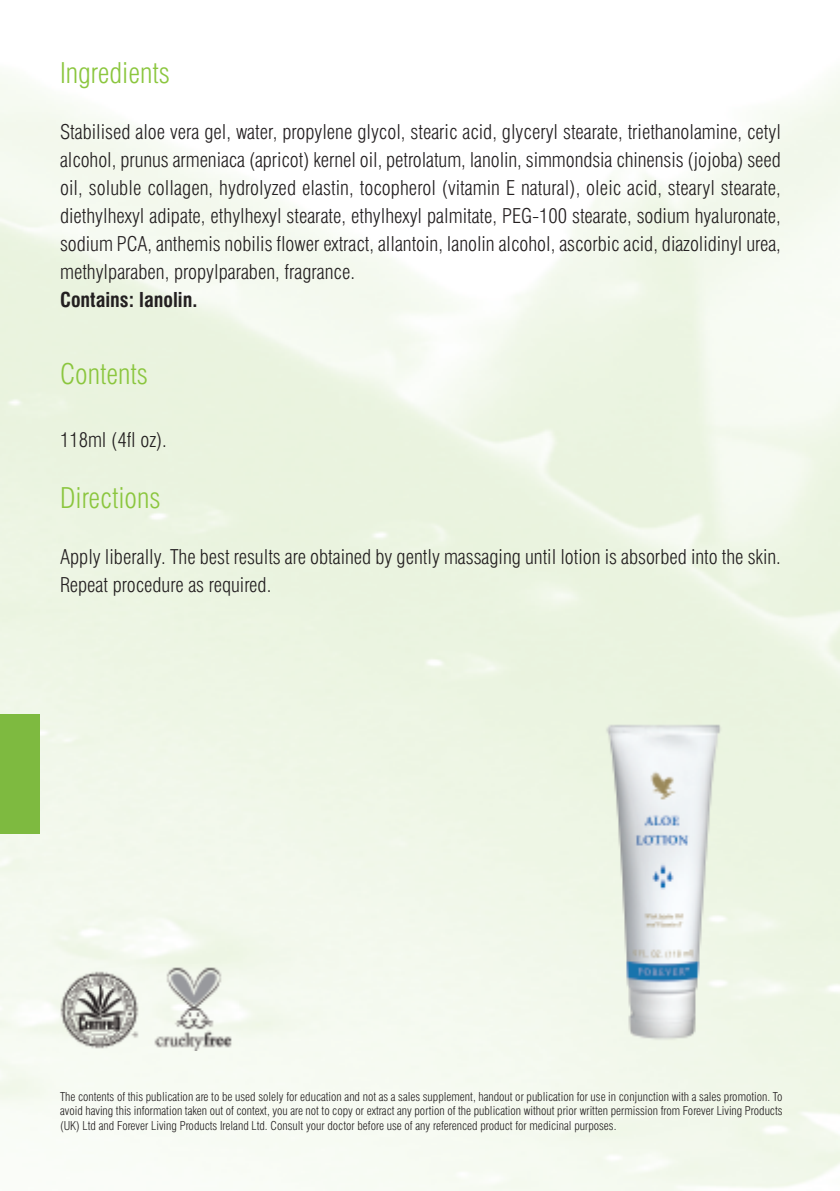
<style>
.page{position:relative;width:840px;height:1191px;background:#fff}
.page>*{position:absolute;margin:0;border:0;box-sizing:border-box;transform-origin:0 0}
.t1{font:300 condensed 28px "Swiss 721 BT";color:#8bc63e}
.t2{font:300 condensed 20px/28px "Swiss 721 BT";color:#231f20;text-align:justify}
.t3{font:700 condensed 20px "Swiss 721 BT";color:#231f20}
.t4{font:300 condensed 12px/14.4px "Swiss 721 BT";color:#231f20;text-align:justify}
</style>
<div class="page">
<img style="left:0;top:74px;width:839px;height:1117px">
<img style="left:580px;top:707px;width:162px;height:348px">
<img style="left:60px;top:968px;width:81px;height:83px">
<img style="left:145px;top:964px;width:93px;height:86px">
<div style="left:0;top:714px;width:40px;height:119px;background:#7eba40"></div>
<h1 class="t1" style="left:60px;top:62px;width:111px">Ingredients</h1>
<p class="t2" style="left:60px;top:120px;width:722px">Stabilised aloe vera gel, water, propylene glycol, stearic acid, glyceryl stearate, triethanolamine, cetyl alcohol, prunus armeniaca (apricot) kernel oil, petrolatum, lanolin, simmondsia chinensis (jojoba) seed oil, soluble collagen, hydrolyzed elastin, tocopherol (vitamin E natural), oleic acid, stearyl stearate, diethylhexyl adipate, ethylhexyl stearate, ethylhexyl palmitate, PEG-100 stearate, sodium hyaluronate, sodium PCA, anthemis nobilis flower extract, allantoin, lanolin alcohol, ascorbic acid, diazolidinyl urea, methylparaben, propylparaben, fragrance.</p>
<p class="t3" style="left:60px;top:292px;width:139px">Contains: lanolin.</p>
<h1 class="t1" style="left:60px;top:363px;width:89px">Contents</h1>
<p class="t2" style="left:60px;top:428px;width:108px">118ml (4fl oz).</p>
<h1 class="t1" style="left:60px;top:487px;width:102px">Directions</h1>
<p class="t2" style="left:60px;top:545px;width:722px">Apply liberally. The best results are obtained by gently massaging until lotion is absorbed into the skin.<br>Repeat procedure as required.</p>
<p class="t4" style="left:60px;top:1090px;width:723px">The contents of this publication are to be used solely for education and not as a sales supplement, handout or publication for use in conjunction with a sales promotion. To avoid having this information taken out of context, you are not to copy or extract any portion of the publication without prior written permission from Forever Living Products (UK) Ltd and Forever Living Products Ireland Ltd. Consult your doctor before use of any referenced product for medicinal purposes.</p>
</div>
